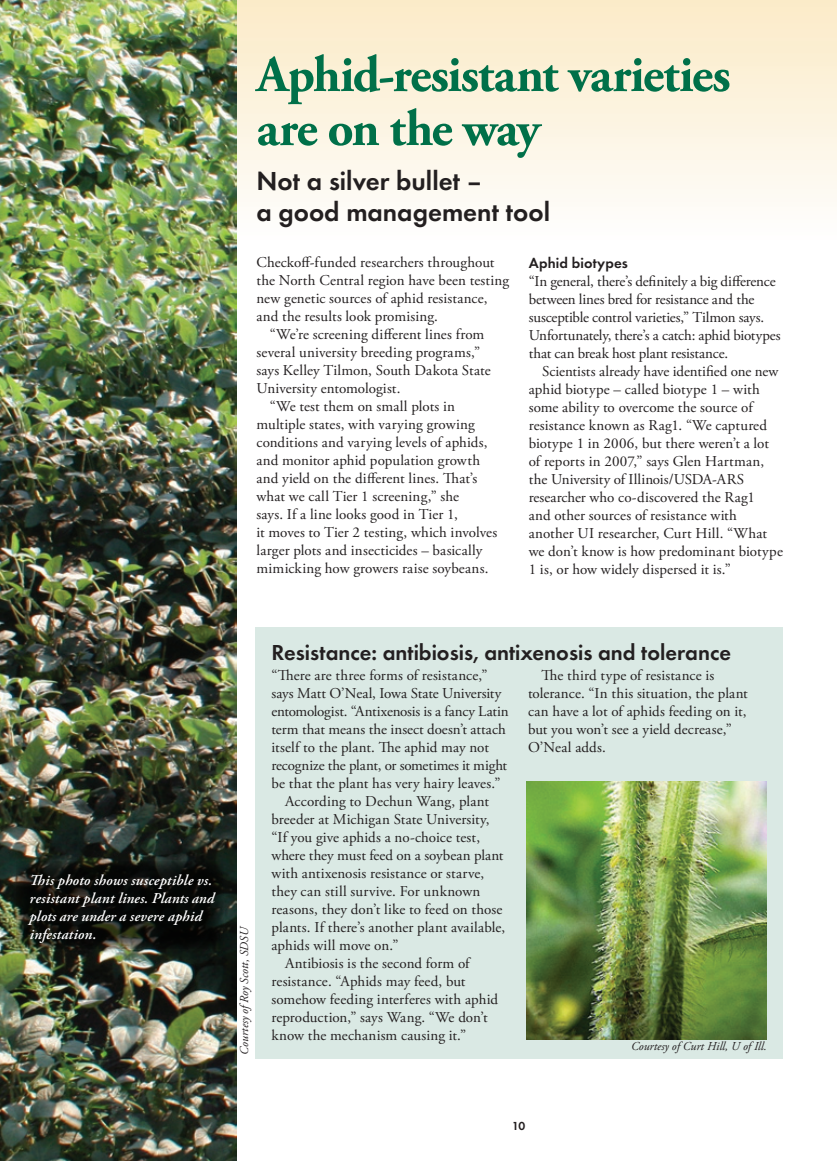
<style>
.page{position:relative;width:837px;height:1161px;background:#fff}
.page>*{position:absolute;margin:0;border:0;box-sizing:border-box;transform-origin:0 0}
.t1{font:700 51.45px/54px "Adobe Garamond Pro";letter-spacing:-.025em;color:#007049}
.t2{font:700 27px/31.5px "Function";color:#231f20}
.t3{font:700 22.5px "Function";color:#231f20}
.t4{font:15px/18px "Adobe Garamond Pro";color:#231f20}
.t5{font:italic 600 15px/18px "Adobe Garamond Pro";letter-spacing:.01em;color:#fff}
.t6{font:700 15px "Function";letter-spacing:.01em;color:#231f20}
.t7{font:italic 12.15px "Adobe Garamond Pro";color:#231f20}
.t8{font:700 12.15px "Function";color:#231f20}
</style>
<div class="page">
<div style="left:230px;top:0;width:607px;height:243px;background:linear-gradient(to bottom,#fbeac7,#fdfefd)"></div>
<div style="left:255px;top:628px;width:528px;height:431px;background:#dae9e4"></div>
<img style="left:0;top:0;width:236px;height:1161px">
<svg style="left:16px;top:861px;width:208px;height:88px;background:#10120e"></svg>
<img style="left:526px;top:782px;width:240px;height:258px">
<p class="t1" style="left:256px;top:49px;width:476px">Aphid-resistant varieties are on the way</p>
<p class="t2" style="left:256px;top:165px;width:295px">Not a silver bullet –<br>a good management tool</p>
<p class="t4" style="left:256px;top:254px;width:254px">Checkoff-funded researchers throughout the North Central region have been testing new genetic sources of aphid resistance, and the results look promising.</p>
<p class="t4" style="left:256px;top:326px;width:236px;text-indent:14px">“We’re screening different lines from several university breeding programs,” says Kelley Tilmon, South Dakota State University entomologist.</p>
<p class="t4" style="left:256px;top:398px;width:242px;text-indent:14px">“We test them on small plots in multiple states, with varying growing conditions and varying levels of aphids, and monitor aphid population growth and yield on the different lines. That’s what we call Tier 1 screening,” she<br>says. If a line looks good in Tier 1,<br>it moves to Tier 2 testing, which involves larger plots and insecticides – basically mimicking how growers raise soybeans.</p>
<p class="t6" style="left:529px;top:254px;width:101px">Aphid biotypes</p>
<p class="t4" style="left:529px;top:273px;width:253px">“In general, there’s definitely a big difference between lines bred for resistance and the susceptible control varieties,” Tilmon says.<br>Unfortunately, there’s a catch: aphid biotypes that can break host plant resistance.</p>
<p class="t4" style="left:529px;top:363px;width:256px;text-indent:14px">Scientists already have identified one new aphid biotype – called biotype 1 – with some ability to overcome the source of resistance known as Rag1. “We captured biotype 1 in 2006, but there weren’t a lot of reports in 2007,” says Glen Hartman, the University of Illinois/USDA-ARS researcher who co-discovered the Rag1<br>and other sources of resistance with another UI researcher, Curt Hill. “What we don’t know is how predominant biotype 1 is, or how widely dispersed it is.”</p>
<p class="t5" style="left:30px;top:872px;width:186px">This photo shows susceptible vs. resistant plant lines. Plants and plots are under a severe aphid infestation.</p>
<p class="t7" style="left:237px;top:1055px;width:130px;rotate:-90deg">Courtesy ofRoy Scott, SDSU</p>
<p class="t3" style="left:272px;top:639px;width:461px">Resistance: antibiosis, antixenosis and tolerance</p>
<p class="t4" style="left:272px;top:667px;width:239px">“There are three forms of resistance,” says Matt O’Neal, Iowa State University entomologist. “Antixenosis is a fancy Latin term that means the insect doesn’t attach itself to the plant. The aphid may not recognize the plant, or sometimes it might be that the plant has very hairy leaves.”</p>
<p class="t4" style="left:272px;top:793px;width:235px;text-indent:14px">According to Dechun Wang, plant breeder at Michigan State University, “If you give aphids a no-choice test, where they must feed on a soybean plant with antixenosis resistance or starve, they can still survive. For unknown reasons, they don’t like to feed on those plants. If there’s another plant available, aphids will move on.”</p>
<p class="t4" style="left:272px;top:955px;width:228px;text-indent:14px">Antibiosis is the second form of resistance. “Aphids may feed, but somehow feeding interferes with aphid reproduction,” says Wang. “We don’t know the mechanism causing it.”</p>
<p class="t4" style="left:528px;top:667px;width:221px;text-indent:14px">The third type of resistance is tolerance. “In this situation, the plant can have a lot of aphids feeding on it, but you won’t see a yield decrease,”<br>O’Neal adds.</p>
<p class="t7" style="left:631px;top:1039px;width:137px">Courtesy of Curt Hill, U of Ill.</p>
<p class="t8" style="left:512px;top:1118px;width:15px">10</p>
</div>
